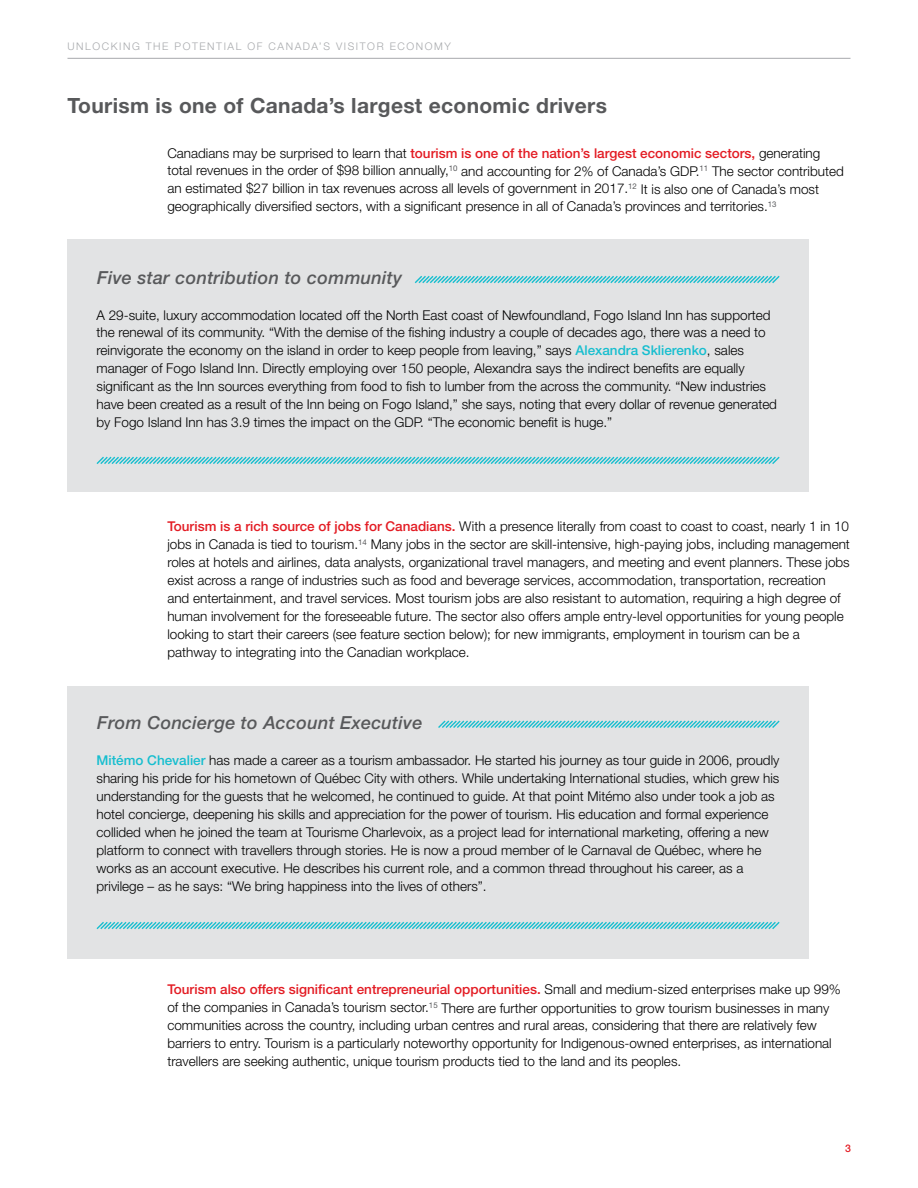
<style>
.page{position:relative;width:918px;height:1188px;background:#fff}
.page>*{position:absolute;margin:0;border:0;box-sizing:border-box;transform-origin:0 0}
.t1{font:700 21px "Helvetica Neue LT Std";letter-spacing:.015em;color:#58595b}
.t2{font:italic 500 18px "Helvetica Neue LT Std";letter-spacing:.015em;color:#58595b}
.t3{font:300 13.5px/18px "Helvetica Neue LT Std";color:#000}
.t4{font:300 10.5px "Helvetica Neue LT Std";letter-spacing:.15em;color:#a7a9ac}
.t5{font:500 10.5px "Helvetica Neue LT Std";color:#e31b23}
.s1{font-weight:500;color:#e31b23}
.s2{font-weight:500;color:#16becf}
</style>
<div class="page">
<hr style="left:68px;top:58px;width:782px;height:1px;background:#a7a9ac">
<div style="left:68px;top:239px;width:741px;height:252px;background:#e2e3e4"></div>
<div style="left:68px;top:686px;width:741px;height:273px;background:#e2e3e4"></div>
<svg style="left:438px;top:720px;width:342px;height:8px"></svg>
<svg style="left:96px;top:921px;width:684px;height:9px"></svg>
<svg style="left:96px;top:456px;width:684px;height:8px"></svg>
<svg style="left:414px;top:275px;width:366px;height:9px"></svg>
<p class="t4" style="left:68px;top:39px;width:385px">Unlocking the Potential of Canada’s Visitor Economy</p>
<h1 class="t1" style="left:68px;top:92px;width:541px">Tourism is one of Canada’s largest economic drivers</h1>
<p class="t3" style="left:167px;top:143px;width:678px">Canadians may be surprised to learn that <span class="s1">tourism is one of the nation’s largest economic sectors,</span> generating total revenues in the order of $98 billion annually,<sup>10</sup> and accounting for 2% of Canada’s GDP.<sup>11</sup> The sector contributed an estimated $27 billion in tax revenues across all levels of government in 2017.<sup>12</sup> It is also one of Canada’s most geographically diversified sectors, with a significant presence in all of Canada’s provinces and territories.<sup>13</sup></p>
<h2 class="t2" style="left:97px;top:266px;width:306px">Five star contribution to community</h2>
<p class="t3" style="left:97px;top:305px;width:682px">A 29-suite, luxury accommodation located off the North East coast of Newfoundland, Fogo Island Inn has supported the renewal of its community. “With the demise of the fishing industry a couple of decades ago, there was a need to reinvigorate the economy on the island in order to keep people from leaving,” says <span class="s2">Alexandra Sklierenko</span>, sales manager of Fogo Island Inn. Directly employing over 150 people, Alexandra says the indirect benefits are equally significant as the Inn sources everything from food to fish to lumber from the across the community. “New industries have been created as a result of the Inn being on Fogo Island,” she says, noting that every dollar of revenue generated by Fogo Island Inn has 3.9 times the impact on the GDP. “The economic benefit is huge.”</p>
<p class="t3" style="left:167px;top:517px;width:684px"><span class="s1">Tourism is a rich source of jobs for Canadians.</span> With a presence literally from coast to coast to coast, nearly 1 in 10 jobs in Canada is tied to tourism.<sup>14</sup> Many jobs in the sector are skill-intensive, high-paying jobs, including management roles at hotels and airlines, data analysts, organizational travel managers, and meeting and event planners. These jobs exist across a range of industries such as food and beverage services, accommodation, transportation, recreation and entertainment, and travel services. Most tourism jobs are also resistant to automation, requiring a high degree of human involvement for the foreseeable future. The sector also offers ample entry-level opportunities for young people looking to start their careers (see feature section below); for new immigrants, employment in tourism can be a pathway to integrating into the Canadian workplace.</p>
<h2 class="t2" style="left:97px;top:712px;width:327px">From Concierge to Account Executive</h2>
<p class="t3" style="left:97px;top:751px;width:684px"><span class="s2">Mitémo Chevalier</span> has made a career as a tourism ambassador. He started his journey as tour guide in 2006, proudly sharing his pride for his hometown of Québec City with others. While undertaking International studies, which grew his understanding for the guests that he welcomed, he continued to guide. At that point Mitémo also under took a job as hotel concierge, deepening his skills and appreciation for the power of tourism. His education and formal experience collided when he joined the team at Tourisme Charlevoix, as a project lead for international marketing, offering a new platform to connect with travellers through stories. He is now a proud member of le Carnaval de Québec, where he works as an account executive. He describes his current role, and a common thread throughout his career, as a privilege – as he says: “We bring happiness into the lives of others”.</p>
<p class="t3" style="left:167px;top:980px;width:675px"><span class="s1">Tourism also offers significant entrepreneurial opportunities.</span> Small and medium-sized enterprises make up 99% of the companies in Canada’s tourism sector.<sup>15</sup> There are further opportunities to grow tourism businesses in many communities across the country, including urban centres and rural areas, considering that there are relatively few barriers to entry. Tourism is a particularly noteworthy opportunity for Indigenous-owned enterprises, as international travellers are seeking authentic, unique tourism products tied to the land and its peoples.</p>
<p class="t5" style="left:845px;top:1142px;width:7px">3</p>
</div>
